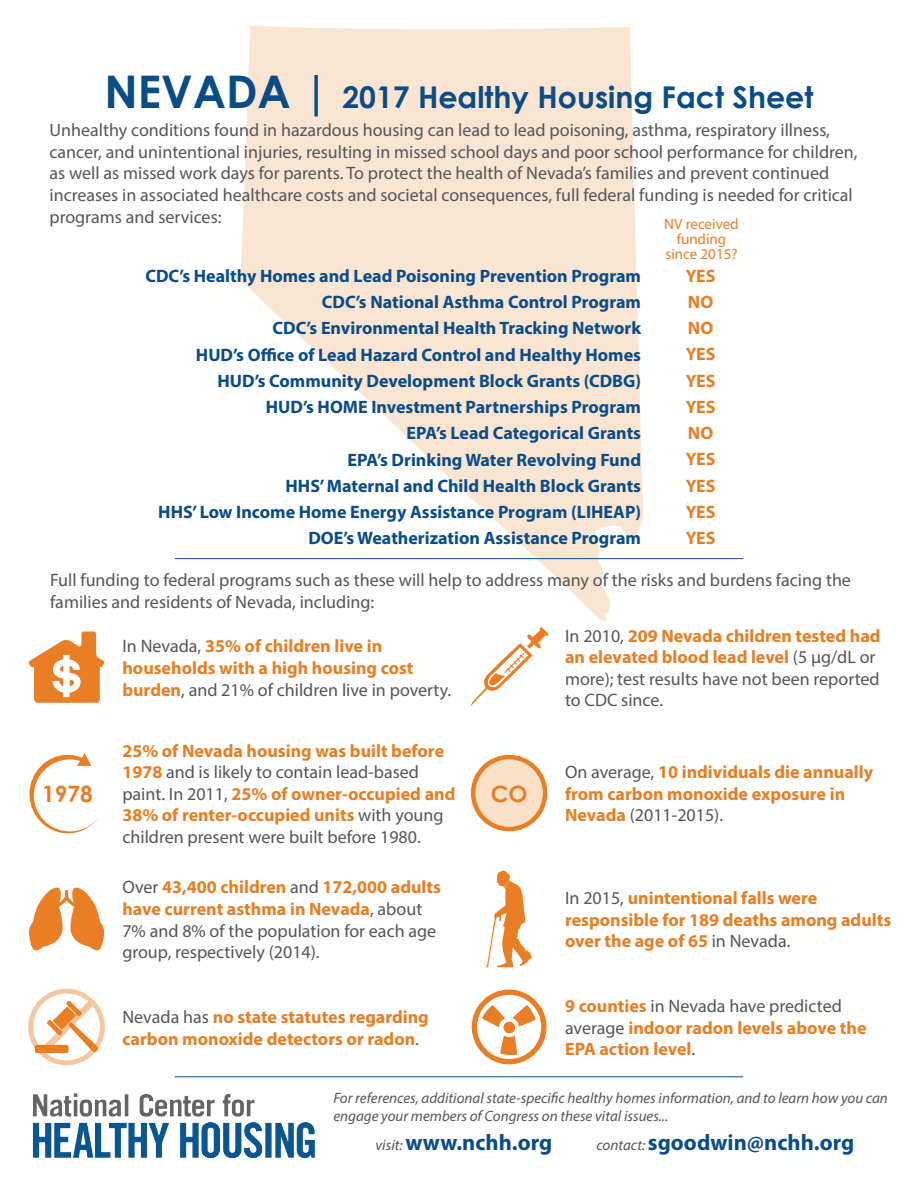
<style>
.page{position:relative;width:918px;height:1188px;background:#fff}
.page>*{position:absolute;margin:0;border:0;box-sizing:border-box;transform-origin:0 0}
.t1{font:700 30px "Century Gothic";color:#0a4c88}
.t2{font:700 22.65px "Century Gothic";color:#e77e24}
.t3{font:700 22.5px "Myriad Pro";color:#0a4c88}
.t4{font:18px/21.6px "Myriad Pro";color:#53565a}
.t5{font:700 18px/26.2px "Myriad Pro";color:#e77e24}
.t6{font:700 18px/26.2px "Myriad Pro";color:#0a4c88;text-align:right}
.t7{font:18px/21.6px "Myriad Pro";color:#535659}
.t8{font:italic 15px/18px "Myriad Pro";color:#53565a}
.t9{font:15px/15px "Myriad Pro";color:#e77e24;text-align:center}
.s1{font-size:45px}
.s2{font-weight:400;color:#535659}
.s3{font-weight:400;color:#53565a}
.s4{font-weight:700;color:#e77e24}
.s5{color:#53565a}
.s6{font-weight:400;font-style:italic;font-size:15px;color:#53565a}
</style>
<div class="page">
<hr style="left:175px;top:558px;width:568px;height:1px;background:#094c88">
<hr style="left:175px;top:1076px;width:568px;height:1px;background:#094c88">
<img style="left:32px;top:1093px;width:283px;height:66px">
<svg style="left:29px;top:632px;width:76px;height:71px"></svg>
<svg style="left:470px;top:627px;width:78px;height:80px"></svg>
<svg style="left:29px;top:753px;width:69px;height:80px"></svg>
<div style="left:473px;top:757px;width:72px;height:72px;background:#fbe0c8;border-radius:50%"></div>
<div style="left:471px;top:755px;width:76px;height:76px;border:4px solid #e97e24;border-radius:50%"></div>
<svg style="left:29px;top:888px;width:75px;height:63px"></svg>
<svg style="left:486px;top:871px;width:46px;height:96px"></svg>
<svg style="left:472px;top:990px;width:75px;height:74px"></svg>
<svg style="left:28px;top:989px;width:77px;height:76px"></svg>
<div style="left:35px;top:1045px;width:33px;height:8px;background:#e97e24;border-radius:2px"></div>
<h1 class="t1" style="left:105px;top:74px;width:710px"><span class="s1">NEVADA |</span> 2017 Healthy Housing Fact Sheet</h1>
<p class="t4" style="left:50px;top:119px;width:810px">Unhealthy conditions found in hazardous housing can lead to lead poisoning, asthma, respiratory illness, cancer, and unintentional injuries, resulting in missed school days and poor school performance for children, as well as missed work days for parents. To protect the health of Nevada’s families and prevent continued increases in associated healthcare costs and societal consequences, full federal funding is needed for critical programs and services:</p>
<p class="t9" style="left:664px;top:216px;width:76px">NV received funding since 2015?</p>
<p class="t6" style="left:145px;top:262px;width:497px">CDC’s Healthy Homes and Lead Poisoning Prevention Program CDC’s National Asthma Control Program<br>CDC’s Environmental Health Tracking Network<br>HUD’s Office of Lead Hazard Control and Healthy Homes HUD’s Community Development Block Grants (CDBG)<br>HUD’s HOME Investment Partnerships Program<br>EPA’s Lead Categorical Grants<br>EPA’s Drinking Water Revolving Fund<br>HHS’ Maternal and Child Health Block Grants<br>HHS’ Low Income Home Energy Assistance Program (LIHEAP)<br>DOE’s Weatherization Assistance Program</p>
<p class="t5" style="left:686px;top:262px;width:31px">YES<br>NO<br>NO<br>YES<br>YES<br>YES<br>NO<br>YES<br>YES<br>YES<br>YES</p>
<p class="t4" style="left:50px;top:569px;width:802px">Full funding to federal programs such as these will help to address many of the risks and burdens facing the families and residents of Nevada, including:</p>
<p class="t5" style="left:122px;top:635px;width:330px;line-height:21.6px"><span class="s2">In Nevada,</span> 35% of children live in households with a high housing cost burden<span class="s2">, and</span> <span class="s3">21% of children live in poverty</span><span class="s2">.</span></p>
<p class="t4" style="left:565px;top:624px;width:317px">In 2010, <span class="s4">209 Nevada children tested had an elevated blood lead level</span> (5 μg/dL or more); test results have not been reported to CDC since.</p>
<p class="t4" style="left:122px;top:740px;width:335px"><span class="s4">25% of Nevada housing was built before 1978</span> and is likely to contain lead-based paint. In 2011, <span class="s4">25% of owner-occupied and 38% of renter-occupied units</span> with young children present were built before 1980.</p>
<p class="t5" style="left:565px;top:761px;width:310px;line-height:21.6px"><span class="s3">On average,</span> 10 individuals die annually from carbon monoxide exposure in<br>Nevada <span class="s3">(2011-2015).</span></p>
<p class="t2" style="left:42px;top:776px;width:52px">1978</p>
<p class="t2" style="left:491px;top:776px;width:38px">CO</p>
<p class="t7" style="left:122px;top:876px;width:320px">Over <span class="s4">43,400 children</span> <span class="s5">and</span> <span class="s4">172,000 adults have current asthma in Nevada</span>, about 7% and 8% of the population for each age group, respectively (2014).</p>
<p class="t5" style="left:565px;top:887px;width:328px;line-height:21.6px"><span class="s3">In 2015,</span> unintentional falls were responsible for 189 deaths among adults over the age of 65 <span class="s3">in Nevada.</span></p>
<p class="t5" style="left:565px;top:995px;width:303px;line-height:21.6px">9 counties <span class="s3">in Nevada have predicted average</span> indoor radon levels above the<br>EPA action level<span class="s3">.</span></p>
<p class="t5" style="left:122px;top:1005px;width:308px;line-height:21.6px"><span class="s2">Nevada has</span> no state statutes regarding carbon monoxide detectors or radon<span class="s2">.</span></p>
<p class="t8" style="left:333px;top:1089px;width:556px">For references, additional state-specific healthy homes information, and to learn how you can engage your members of Congress on these vital issues...</p>
<p class="t3" style="left:375px;top:1127px;width:178px"><span class="s6">visit:</span> www.nchh.org</p>
<p class="t3" style="left:596px;top:1127px;width:259px"><span class="s6">contact:</span> sgoodwin@nchh.org</p>
</div>
